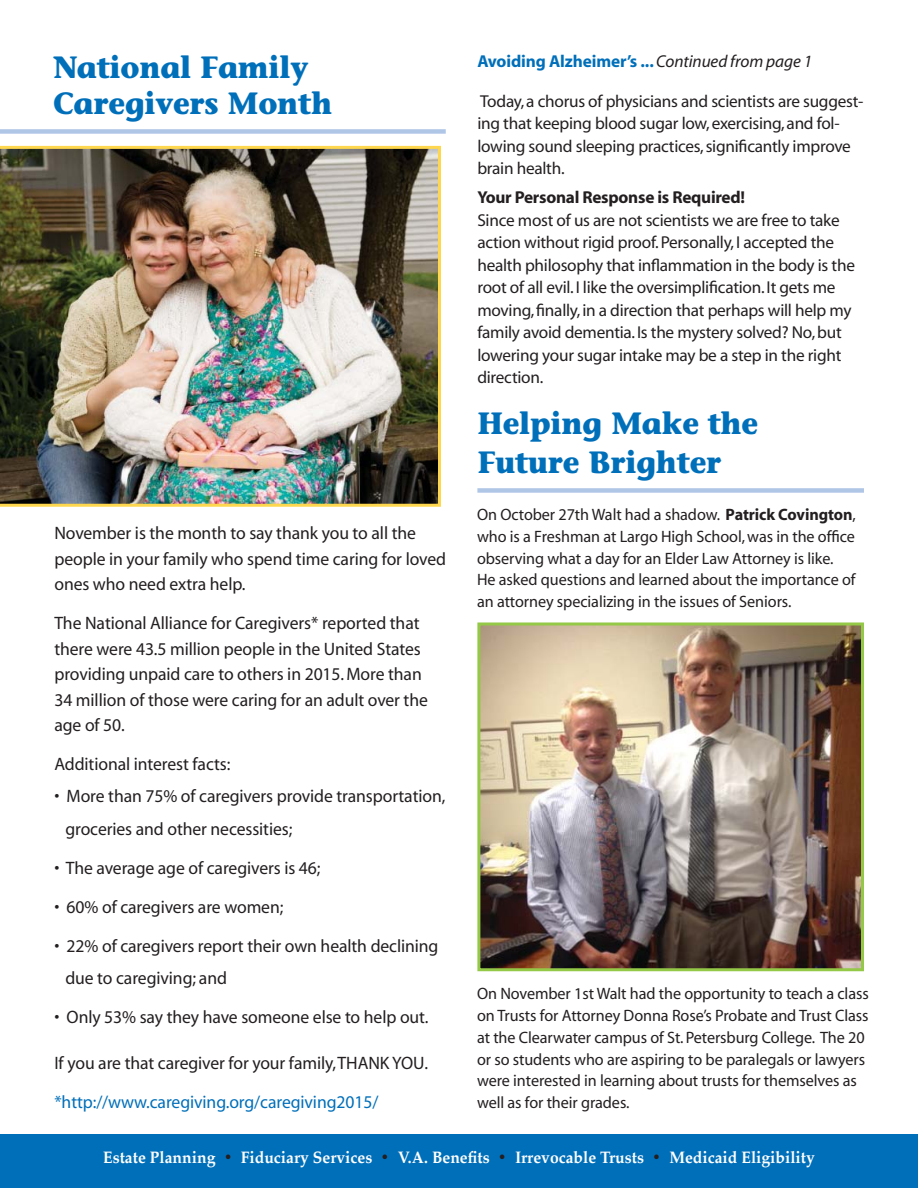
<style>
.page{position:relative;width:918px;height:1188px;background:#fff}
.page>*{position:absolute;margin:0;border:0;box-sizing:border-box;transform-origin:0 0}
.t1{font:700 30.75px/39px "Stone Informal";letter-spacing:-.01em;color:#006fba;scale:.96 1}
.t2{font:18px/25.5px "Myriad";letter-spacing:-.005em;color:#231f20}
.t3{font:18px "Myriad";letter-spacing:-.005em;color:#006fba}
.t4{font:17.25px/22.5px "Myriad";letter-spacing:-.015em;color:#231f20}
.t5{font:700 17.25px "Myriad";letter-spacing:-.005em;color:#006fba}
.t6{font:700 17.25px "Myriad";letter-spacing:-.015em;color:#231f20}
.t7{font:16.5px/21.8px "Myriad";letter-spacing:-.005em;color:#231f20}
.t8{font:700 16.5px "Palatino";color:#fff;scale:.95 1}
.s1{font-weight:400;font-style:italic;color:#231f20}
.s2{font-weight:700}
.s3{color:#231f20}
</style>
<div class="page">
<div style="left:0;top:1134px;width:918px;height:54px;background:#006fba"></div>
<img style="left:481px;top:626px;width:379px;height:341px">
<div style="left:477px;top:622px;width:387px;height:349px;border:3px solid #94c947"></div>
<div style="left:477px;top:488px;width:387px;height:5px;background:#b0c6e7"></div>
<div style="left:0;top:129px;width:446px;height:5px;background:#b0c6e7"></div>
<img style="left:0;top:146px;width:441px;height:361px">
<h1 class="t1" style="left:53px;top:53px;width:292px;line-height:36px">National Family<br>Caregivers Month</h1>
<p class="t2" style="left:54px;top:522px;width:393px">November is the month to say thank you to all the people in your family who spend time caring for loved ones who need extra help.</p>
<p class="t2" style="left:54px;top:612px;width:375px">The National Alliance for Caregivers* reported that there were 43.5 million people in the United States providing unpaid care to others in 2015. More than 34 million of those were caring for an adult over the age of 50.</p>
<p class="t2" style="left:54px;top:753px;width:177px">Additional interest facts:</p>
<p class="t2" style="left:65px;top:782px;width:382px;line-height:32.2px;text-indent:-11px">• More than 75% of caregivers provide transportation, groceries and other necessities;</p>
<p class="t2" style="left:54px;top:856px;width:268px">• The average age of caregivers is 46;</p>
<p class="t2" style="left:54px;top:895px;width:231px">• 60% of caregivers are women;</p>
<p class="t2" style="left:65px;top:931px;width:375px;line-height:32.2px;text-indent:-11px">• 22% of caregivers report their own health declining due to caregiving; and</p>
<p class="t2" style="left:54px;top:1006px;width:376px">• Only 53% say they have someone else to help out.</p>
<p class="t2" style="left:54px;top:1051px;width:375px">If you are that caregiver for your family, THANK YOU.</p>
<p class="t3" style="left:54px;top:1095px;width:325px">*http://www.caregiving.org/caregiving2015/</p>
<p class="t5" style="left:477px;top:55px;width:336px">Avoiding Alzheimer’s ... <span class="s1">Continued from page 1</span></p>
<p class="t4" style="left:477px;top:91px;width:388px">Today, a chorus of physicians and scientists are suggest&shy;ing that keeping blood sugar low, exercising, and fol&shy;lowing sound sleeping practices, significantly improve brain health.</p>
<p class="t6" style="left:477px;top:191px;width:269px">Your Personal Response is Required!</p>
<p class="t4" style="left:477px;top:210px;width:379px">Since most of us are not scientists we are free to take action without rigid proof. Personally, I accepted the health philosophy that inflammation in the body is the root of all evil. I like the oversimplification. It gets me moving, finally, in a direction that perhaps will help my family avoid dementia. Is the mystery solved? No, but lowering your sugar intake may be a step in the right direction.</p>
<h1 class="t1" style="left:477px;top:407px;width:294px">Helping Make the<br>Future Brighter</h1>
<p class="t7" style="left:477px;top:505px;width:380px">On October 27th Walt had a shadow. <span class="s2">Patrick Covington</span>, who is a Freshman at Largo High School, was in the office observing what a day for an Elder Law Attorney is like.<br>He asked questions and learned about the importance of an attorney specializing in the issues of Seniors.</p>
<p class="t7" style="left:477px;top:984px;width:393px">On November 1st Walt had the opportunity to teach a class on Trusts for Attorney Donna Rose’s Probate and Trust Class at the Clearwater campus of St. Petersburg College. The 20 or so students who are aspiring to be paralegals or lawyers were interested in learning about trusts for themselves as well as for their grades.</p>
<p class="t8" style="left:103px;top:1150px;width:751px">Estate Planning <span class="s3">•</span> Fiduciary Services <span class="s3">•</span> V.A. Benefits <span class="s3">•</span> Irrevocable Trusts <span class="s3">•</span> Medicaid Eligibility</p>
</div>
